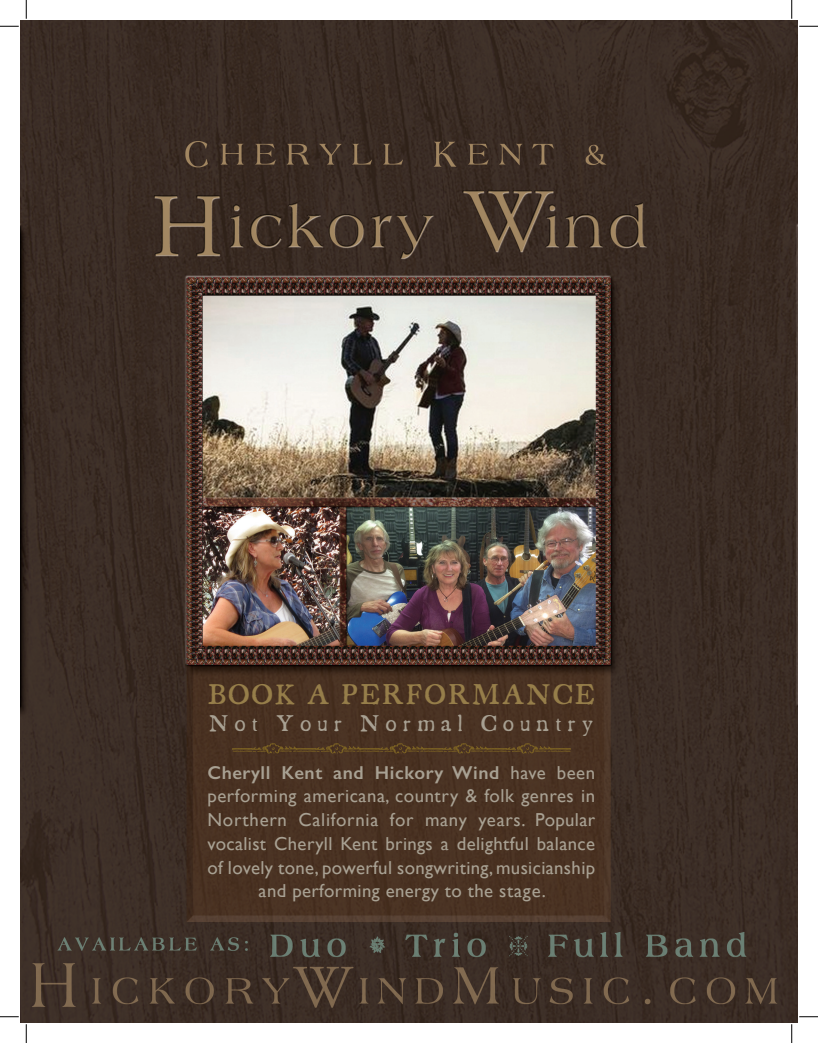
<style>
.page{position:relative;width:818px;height:1043px;background:#fff}
.page>*{position:absolute;margin:0;border:0;box-sizing:border-box;transform-origin:0 0}
.t1{font:75px "Americanus Ornaments";color:#7b6123}
.t2{font:37.5px "Americanus";letter-spacing:.05em;color:#967e4a}
.t3{font:30px "Americanus";letter-spacing:.2em;color:#a8a193}
.t4{font:18.75px "Gill Sans";letter-spacing:.02em;color:#a8a193}
.t5{font:18.75px "Gill Sans";letter-spacing:.04em;color:#a8a193}
.t6{font:600 18.75px "Gill Sans";letter-spacing:.03em;color:#a8a193}
</style>
<div class="page">
<img style="left:21px;top:21px;width:776px;height:1001px">
<svg style="left:0;top:25px;width:19px;height:2px"></svg>
<svg style="left:799px;top:25px;width:19px;height:2px"></svg>
<svg style="left:0;top:1016px;width:19px;height:1px"></svg>
<svg style="left:799px;top:1016px;width:19px;height:1px"></svg>
<svg style="left:25px;top:0;width:2px;height:19px"></svg>
<svg style="left:25px;top:1024px;width:2px;height:18px"></svg>
<svg style="left:791px;top:0;width:1px;height:19px"></svg>
<svg style="left:791px;top:1024px;width:1px;height:18px"></svg>
<svg style="left:252px;top:743px;width:44px;height:10px"></svg>
<svg style="left:315px;top:743px;width:45px;height:10px"></svg>
<svg style="left:379px;top:743px;width:45px;height:10px"></svg>
<svg style="left:443px;top:743px;width:44px;height:10px"></svg>
<svg style="left:506px;top:743px;width:45px;height:10px"></svg>
<p class="t2" style="left:208px;top:676px;width:389px">BOOK A PERFORMANCE</p>
<p class="t3" style="left:209px;top:709px;width:386px">Not Your Normal Country</p>
<p class="t6" style="left:207px;top:761px;width:293px">Cheryll Kent and Hickory Wind</p>
<p class="t1" style="left:232px;top:700px;width:340px">▲▲▲▲▲▲</p>
<p class="t4" style="left:510px;top:761px;width:86px">have been</p>
<p class="t4" style="left:207px;top:785px;width:389px">performing americana, country &amp; folk genres in</p>
<p class="t5" style="left:207px;top:808px;width:389px">Northern California for many years. Popular</p>
<p class="t4" style="left:207px;top:832px;width:389px">vocalist Cheryll Kent brings a delightful balance</p>
<p class="t4" style="left:207px;top:856px;width:389px">of lovely tone, powerful songwriting, musicianship</p>
<p class="t4" style="left:259px;top:880px;width:289px">and performing energy to the stage.</p>
</div>
